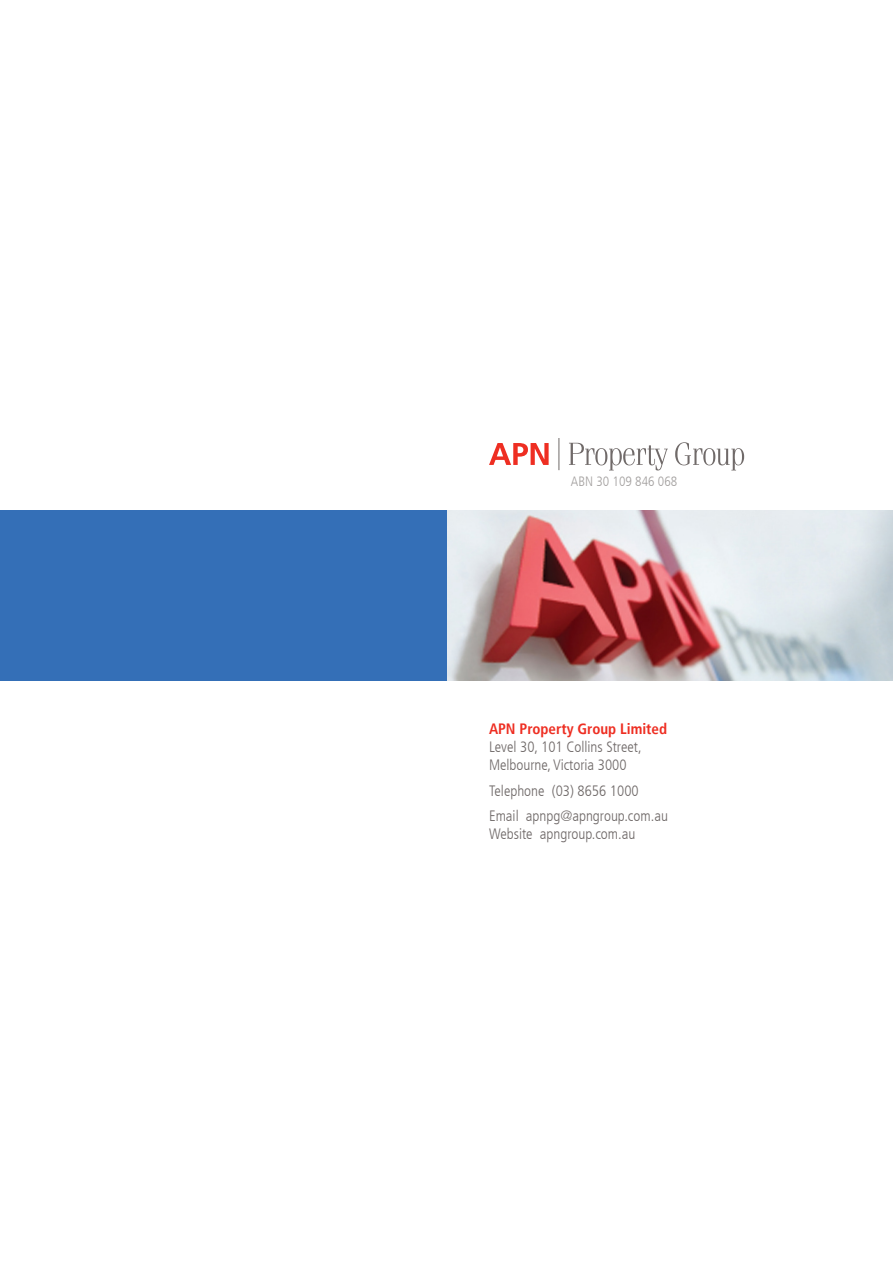
<style>
.page{position:relative;width:893px;height:1263px;background:#fff}
.page>*{position:absolute;margin:0;border:0;box-sizing:border-box;transform-origin:0 0}
.t1{font:300 condensed 15px "Frutiger LT";color:#706a69}
.t2{font:700 condensed 15px "Frutiger LT";color:#ee2e22}
.t3{font:300 condensed 13.5px "Frutiger LT";color:#a3a09f}
</style>
<div class="page">
<hr style="left:0;top:85px;width:1px;height:64px;background:#346fb7">
<img style="left:448px;top:510px;width:445px;height:170px">
<div style="left:0;top:510px;width:446px;height:170px;background:#346fb7"></div>
<svg style="left:569px;top:443px;width:99px;height:27px"></svg>
<svg style="left:675px;top:442px;width:69px;height:28px"></svg>
<svg style="left:489px;top:443px;width:60px;height:22px"></svg>
<hr style="left:558px;top:438px;width:1px;height:32px;background:#706a69">
<p class="t3" style="left:571px;top:474px;width:108px">ABN 30 109 846 068</p>
<p class="t2" style="left:489px;top:720px;width:180px">APN Property Group Limited</p>
<p class="t1" style="left:489px;top:738px;width:154px">Level 30, 101 Collins Street,</p>
<p class="t1" style="left:489px;top:756px;width:139px">Melbourne, Victoria 3000</p>
<p class="t1" style="left:489px;top:782px;width:151px">Telephone (03) 8656 1000</p>
<p class="t1" style="left:489px;top:807px;width:180px">Email apnpg@apngroup.com.au</p>
<p class="t1" style="left:489px;top:825px;width:148px">Website apngroup.com.au</p>
</div>
